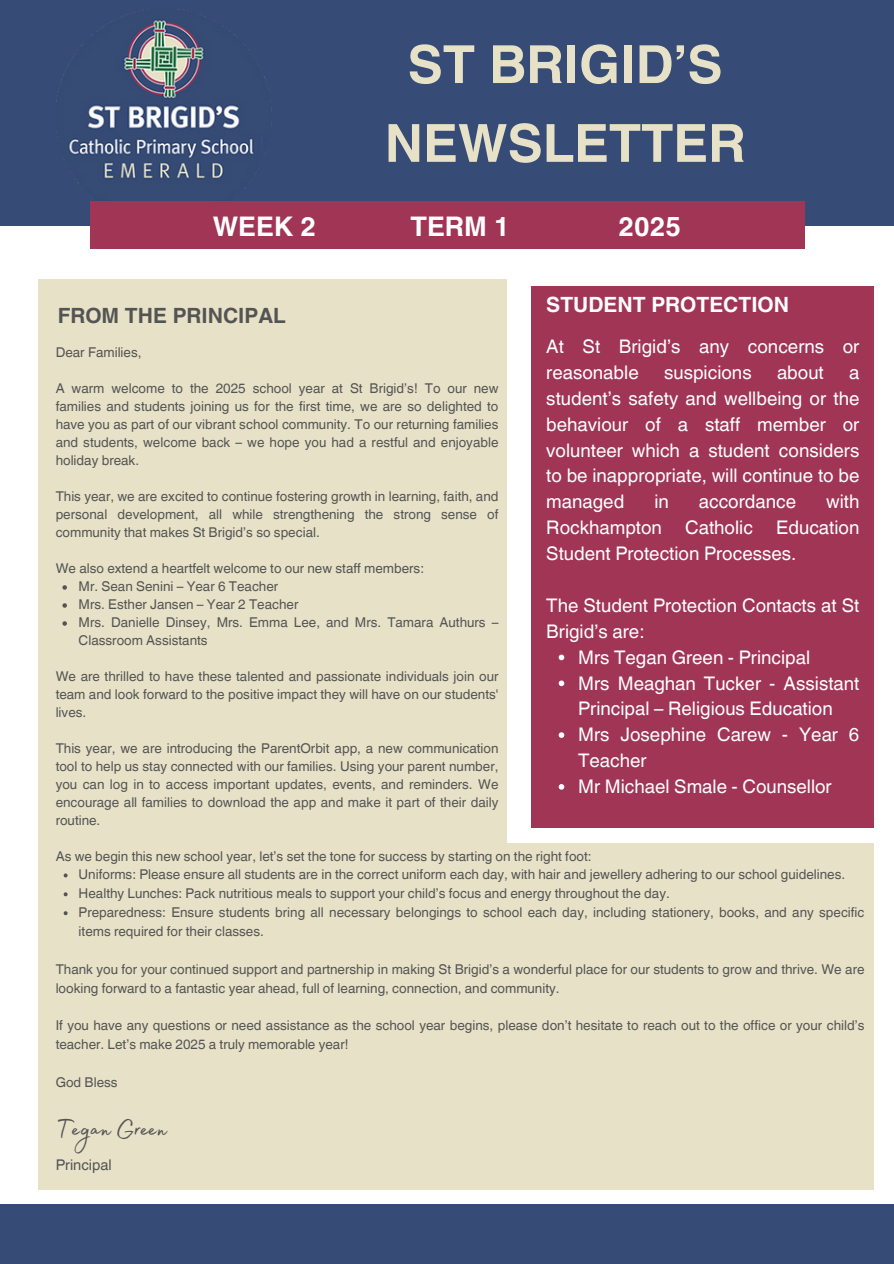
<style>
.page{position:relative;width:894px;height:1264px;background:#fff}
.page>*{position:absolute;margin:0;border:0;box-sizing:border-box;transform-origin:0 0}
.t1{font:700 52.5px/78.8px "Helvetica World";color:#e7e2c7;text-align:center}
.t2{font:32.1px "Madelyn Fill";color:#545454}
.t3{font:700 27px "Helvetica World";color:#fff}
.t4{font:700 21px "Helvetica World";color:#fff}
.t5{font:700 21px "Helvetica World";color:#545454}
.t6{font:18.75px/25.8px "Helvetica World";color:#fff}
.t7{font:14.7px "Helvetica World";color:#545454}
.t8{font:13.5px/18px "Helvetica World";color:#545454;text-align:justify}
</style>
<div class="page">
<div style="left:39px;top:279px;width:468px;height:910px;background:#e7e2c7"></div>
<div style="left:0;top:0;width:893px;height:225px;background:#364b75"></div>
<div style="left:0;top:1204px;width:893px;height:59px;background:#364b75"></div>
<img style="left:56px;top:9px;width:217px;height:193px">
<div style="left:90px;top:202px;width:715px;height:47px;background:#a03556"></div>
<svg style="left:62px;top:585px;width:5px;height:4px"></svg>
<svg style="left:62px;top:603px;width:5px;height:4px"></svg>
<svg style="left:62px;top:621px;width:5px;height:4px"></svg>
<div style="left:358px;top:843px;width:515px;height:346px;background:#e7e2c7"></div>
<svg style="left:64px;top:873px;width:4px;height:4px"></svg>
<svg style="left:64px;top:892px;width:4px;height:4px"></svg>
<svg style="left:64px;top:911px;width:4px;height:4px"></svg>
<div style="left:531px;top:286px;width:342px;height:542px;background:#a03556"></div>
<svg style="left:558px;top:654px;width:6px;height:6px"></svg>
<svg style="left:558px;top:680px;width:6px;height:6px"></svg>
<svg style="left:558px;top:732px;width:6px;height:6px"></svg>
<svg style="left:558px;top:784px;width:6px;height:5px"></svg>
<p class="t1" style="left:384px;top:20px;width:362px">ST BRIGID’S<br>NEWSLETTER</p>
<h1 class="t3" style="left:213px;top:204px;width:105px">WEEK 2</h1>
<h1 class="t3" style="left:410px;top:204px;width:101px">TERM 1</h1>
<h1 class="t3" style="left:618px;top:204px;width:64px">2025</h1>
<p class="t4" style="left:546px;top:287px;width:244px">STUDENT PROTECTION</p>
<h3 class="t5" style="left:58px;top:298px;width:229px">FROM THE PRINCIPAL</h3>
<h4 class="t8" style="left:56px;top:343px;width:87px">Dear Families,</h4>
<p class="t8" style="left:56px;top:379px;width:444px">A warm welcome to the 2025 school year at St Brigid’s! To our new families and students joining us for the first time, we are so delighted to have you as part of our vibrant school community. To our returning families and students, welcome back – we hope you had a restful and enjoyable holiday break.</p>
<p class="t8" style="left:56px;top:487px;width:444px">This year, we are excited to continue fostering growth in learning, faith, and personal development, all while strengthening the strong sense of community that makes St Brigid’s so special.</p>
<p class="t8" style="left:56px;top:559px;width:370px">We also extend a heartfelt welcome to our new staff members:</p>
<p class="t8" style="left:79px;top:577px;width:201px">Mr. Sean Senini – Year 6 Teacher</p>
<p class="t8" style="left:79px;top:595px;width:221px">Mrs. Esther Jansen – Year 2 Teacher</p>
<p class="t8" style="left:79px;top:613px;width:421px">Mrs. Danielle Dinsey, Mrs. Emma Lee, and Mrs. Tamara Authurs –<br>Classroom Assistants</p>
<p class="t8" style="left:56px;top:667px;width:444px">We are thrilled to have these talented and passionate individuals join our team and look forward to the positive impact they will have on our students' lives.</p>
<p class="t8" style="left:56px;top:739px;width:444px">This year, we are introducing the ParentOrbit app, a new communication tool to help us stay connected with our families. Using your parent number, you can log in to access important updates, events, and reminders. We encourage all families to download the app and make it part of their daily routine.</p>
<p class="t8" style="left:56px;top:846px;width:537px">As we begin this new school year, let’s set the tone for success by starting on the right foot:</p>
<h4 class="t8" style="left:79px;top:865px;width:768px">Uniforms: Please ensure all students are in the correct uniform each day, with hair and jewellery adhering to our school guidelines.</h4>
<h5 class="t8" style="left:79px;top:884px;width:592px">Healthy Lunches: Pack nutritious meals to support your child’s focus and energy throughout the day.</h5>
<h5 class="t8" style="left:79px;top:903px;width:787px;line-height:18.9px">Preparedness: Ensure students bring all necessary belongings to school each day, including stationery, books, and any specific items required for their classes.</h5>
<p class="t8" style="left:56px;top:959px;width:810px;line-height:18.9px">Thank you for your continued support and partnership in making St Brigid’s a wonderful place for our students to grow and thrive. We are looking forward to a fantastic year ahead, full of learning, connection, and community.</p>
<p class="t8" style="left:56px;top:1016px;width:810px;line-height:18.9px">If you have any questions or need assistance as the school year begins, please don’t hesitate to reach out to the office or your child’s teacher. Let’s make 2025 a truly memorable year!</p>
<p class="t8" style="left:56px;top:1073px;width:63px">God Bless</p>
<p class="t2" style="left:56px;top:1103px;width:111px">Tegan Green</p>
<p class="t7" style="left:56px;top:1156px;width:58px">Principal</p>
<p class="t6" style="left:546px;top:333px;width:314px">At St Brigid’s any concerns or reasonable</p>
<p class="t6" style="left:663px;top:359px;width:89px">suspicions</p>
<p class="t6" style="left:776px;top:359px;width:48px">about</p>
<p class="t6" style="left:546px;top:359px;width:314px;text-align:justify;text-indent:303px">a student’s safety and wellbeing or the behaviour of a staff member or volunteer which a student considers to be inappropriate, will continue to be managed</p>
<p class="t6" style="left:546px;top:489px;width:314px;text-align:justify;text-indent:280px">with Rockhampton Catholic Education Student Protection Processes.</p>
<p class="t6" style="left:546px;top:592px;width:314px">The Student Protection Contacts at St<br>Brigid’s are:</p>
<p class="t6" style="left:578px;top:644px;width:233px">Mrs Tegan Green - Principal</p>
<p class="t6" style="left:578px;top:670px;width:282px">Mrs Meaghan Tucker - Assistant<br>Principal – Religious Education</p>
<p class="t6" style="left:578px;top:722px;width:282px">Mrs Josephine Carew - Year 6<br>Teacher</p>
<p class="t6" style="left:578px;top:773px;width:255px">Mr Michael Smale - Counsellor</p>
<p class="t6" style="left:654px;top:489px;width:16px">in</p>
<p class="t6" style="left:698px;top:489px;width:99px">accordance</p>
</div>
